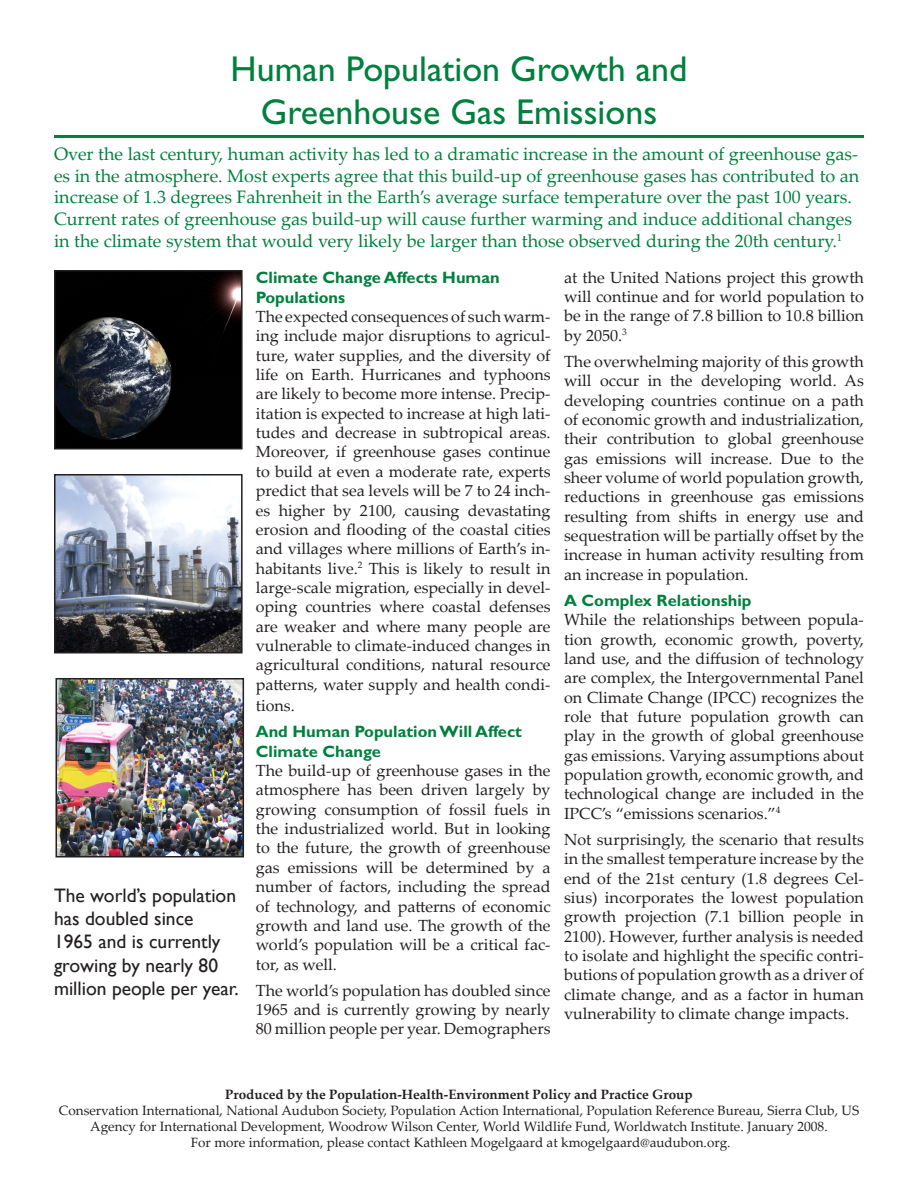
<style>
.page{position:relative;width:918px;height:1188px;background:#fff}
.page>*{position:absolute;margin:0;border:0;box-sizing:border-box;transform-origin:0 0}
.t1{font:36px/43.2px "Gill Sans";color:#00803e;text-align:center}
.Body_Paragraph{font:19.5px/23.4px "Gill Sans";color:#231f20}
.Intro_Paragraph{font:18px/21.6px "Palatino Linotype";color:#00803e}
.Heading_-_Internal{font:700 16.5px/19.4px "Gill Sans";color:#00803e}
.Body_Paragraph-2{font:16.2px/19.4px "Palatino Linotype";color:#231f20;text-align:justify}
.Body_Paragraph-3{font:13.5px/16.2px "Palatino Linotype";color:#231f20;text-align:center}
.s1{font-weight:700}
</style>
<div class="page">
<hr style="left:54px;top:135px;width:810px;height:3px;background:#00803e">
<img style="left:57px;top:273px;width:183px;height:174px">
<div style="left:54px;top:270px;width:189px;height:180px;border:2px solid #231f20"></div>
<img style="left:57px;top:477px;width:183px;height:174px">
<div style="left:54px;top:474px;width:189px;height:180px;border:2px solid #231f20"></div>
<img style="left:59px;top:681px;width:182px;height:174px">
<div style="left:56px;top:678px;width:188px;height:180px;border:2px solid #231f20"></div>
<p class="t1" style="left:231px;top:48px;width:458px">Human Population Growth and<br>Greenhouse Gas Emissions</p>
<p class="Intro_Paragraph" style="left:54px;top:143px;width:807px">Over the last century, human activity has led to a dramatic increase in the amount of greenhouse gas&shy;es in the atmosphere. Most experts agree that this build-up of greenhouse gases has contributed to an increase of 1.3 degrees Fahrenheit in the Earth’s average surface temperature over the past 100 years.<br>Current rates of greenhouse gas build-up will cause further warming and induce additional changes in the climate system that would very likely be larger than those observed during the 20th century.<sup>1</sup></p>
<p class="Body_Paragraph" style="left:54px;top:884px;width:186px">The world’s population has doubled since<br>1965 and is currently growing by nearly 80 million people per year.</p>
<p class="Heading_-_Internal" style="left:256px;top:268px;width:246px">Climate Change Affects Human<br>Populations</p>
<p class="Body_Paragraph-2" style="left:256px;top:306px;width:296px">The expected consequences of such warm&shy;ing include major disruptions to agricul&shy;ture, water supplies, and the diversity of life on Earth. Hurricanes and typhoons are likely to become more intense. Precip&shy;itation is expected to increase at high lati&shy;tudes and decrease in subtropical areas.<br>Moreover, if greenhouse gases continue to build at even a moderate rate, experts predict that sea levels will be 7 to 24 inch&shy;es higher by 2100, causing devastating erosion and flooding of the coastal cities and villages where millions of Earth’s in&shy;habitants live.<sup>2</sup> This is likely to result in large-scale migration, especially in devel&shy;oping countries where coastal defenses are weaker and where many people are vulnerable to climate-induced changes in agricultural conditions, natural resource patterns, water supply and health condi-</p>
<p class="Body_Paragraph-2" style="left:256px;top:695px;width:41px">tions.</p>
<p class="Heading_-_Internal" style="left:256px;top:722px;width:268px">And Human Population Will Affect<br>Climate Change</p>
<p class="Body_Paragraph-2" style="left:256px;top:760px;width:296px">The build-up of greenhouse gases in the atmosphere has been driven largely by growing consumption of fossil fuels in the industrialized world. But in looking to the future, the growth of greenhouse gas emissions will be determined by a number of factors, including the spread of technology, and patterns of economic growth and land use. The growth of the world’s population will be a critical fac&shy;tor, as well.</p>
<p class="Body_Paragraph-2" style="left:256px;top:980px;width:296px">The world’s population has doubled since 1965 and is currently growing by nearly 80 million people per year. Demographers</p>
<p class="Body_Paragraph-2" style="left:564px;top:267px;width:301px">at the United Nations project this growth will continue and for world population to be in the range of 7.8 billion to 10.8 billion by 2050.<sup>3</sup></p>
<p class="Body_Paragraph-2" style="left:564px;top:351px;width:301px">The overwhelming majority of this growth will occur in the developing world. As developing countries continue on a path of economic growth and industrialization, their contribution to global greenhouse gas emissions will increase. Due to the sheer volume of world population growth, reductions in greenhouse gas emissions resulting from shifts in energy use and sequestration will be partially offset by the increase in human activity resulting from an increase in population.</p>
<p class="Heading_-_Internal" style="left:564px;top:591px;width:189px">A Complex Relationship</p>
<p class="Body_Paragraph-2" style="left:564px;top:609px;width:301px">While the relationships between popula&shy;tion growth, economic growth, poverty, land use, and the diffusion of technology are complex, the Intergovernmental Panel on Climate Change (IPCC) recognizes the role that future population growth can play in the growth of global greenhouse gas emissions. Varying assumptions about population growth, economic growth, and technological change are included in the IPCC’s “emissions scenarios.”<sup>4</sup></p>
<p class="Body_Paragraph-2" style="left:564px;top:829px;width:301px">Not surprisingly, the scenario that results in the smallest temperature increase by the end of the 21st century (1.8 degrees Cel&shy;sius) incorporates the lowest population growth projection (7.1 billion people in 2100). However, further analysis is needed to isolate and highlight the specific contri&shy;butions of population growth as a driver of climate change, and as a factor in human vulnerability to climate change impacts.</p>
<p class="Body_Paragraph-3" style="left:59px;top:1086px;width:802px"><span class="s1">Produced by the Population-Health-Environment Policy and Practice Group<br></span>Conservation International, National Audubon Society, Population Action International, Population Reference Bureau, Sierra Club, US Agency for International Development, Woodrow Wilson Center, World Wildlife Fund, Worldwatch Institute. January 2008.<br>For more information, please contact Kathleen Mogelgaard at kmogelgaard@audubon.org.</p>
</div>
